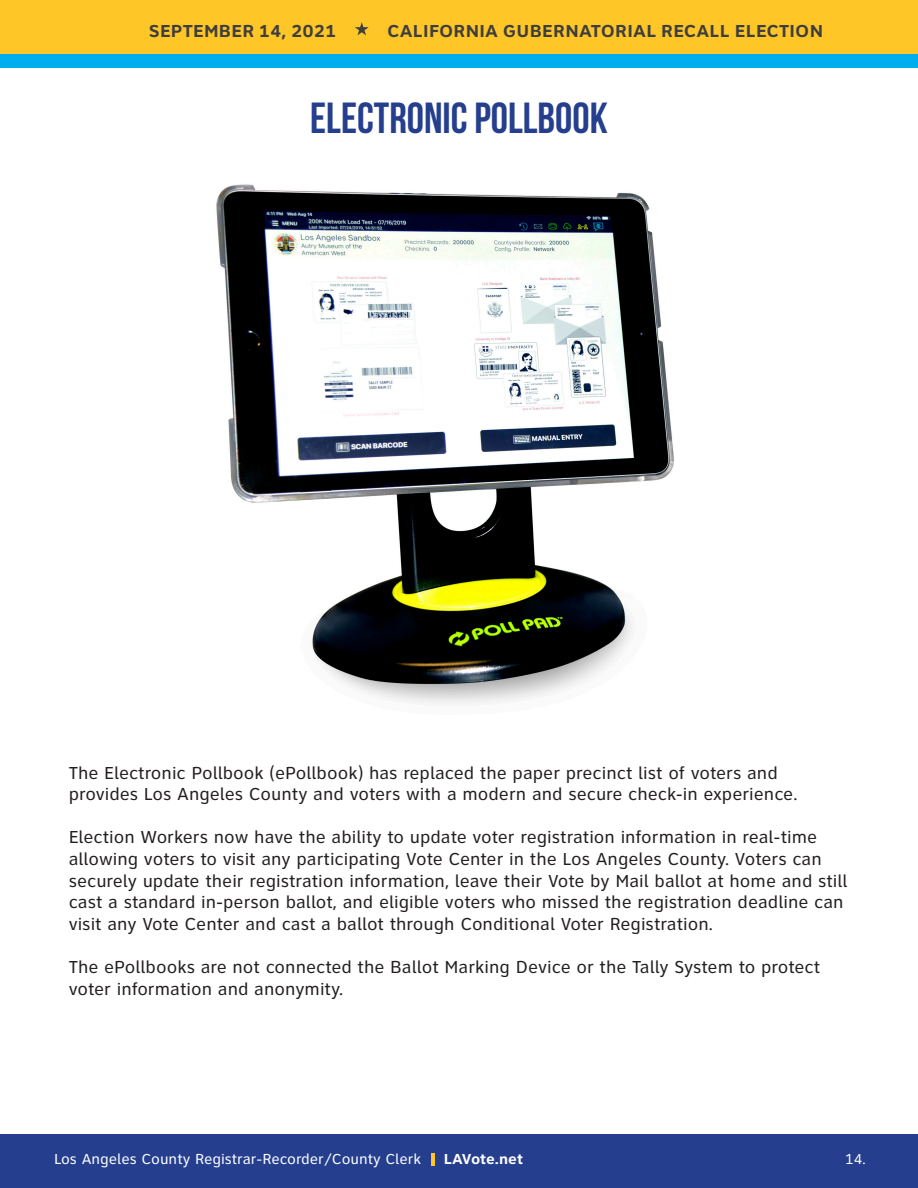
<style>
.page{position:relative;width:918px;height:1188px;background:#fff}
.page>*{position:absolute;margin:0;border:0;box-sizing:border-box;transform-origin:0 0}
.t1{font:43.5px "Bebas Neue";color:#253f8e}
.t2{font:18px/21.6px "Clearview Text";color:#231f20}
.t3{font:700 18px "Clearview Text";letter-spacing:.015em;color:#3e3e3f}
.t4{font:15px "Clearview Text";color:#fff}
.t5{font:700 15px "Clearview Text";color:#fff}
.t6{font:15px "Clearview ADA";color:#fff}
</style>
<div class="page">
<div style="left:0;top:1134px;width:918px;height:54px;background:#253f8e"></div>
<div style="left:0;top:0;width:918px;height:54px;background:#fec627"></div>
<div style="left:0;top:54px;width:918px;height:14px;background:#00aeef"></div>
<svg style="left:355px;top:22px;width:14px;height:13px"></svg>
<svg style="left:431px;top:1153px;width:3px;height:13px"></svg>
<img style="left:216px;top:184px;width:458px;height:520px">
<p class="t3" style="left:149px;top:20px;width:189px">SEPTEMBER 14, 2021</p>
<p class="t3" style="left:387px;top:20px;width:437px">CALIFORNIA GUBERNATORIAL RECALL ELECTION</p>
<p class="t1" style="left:310px;top:94px;width:299px">ELECTRONIC POLLBOOK</p>
<p class="t2" style="left:69px;top:762px;width:730px">The Electronic Pollbook (ePollbook) has replaced the paper precinct list of voters and provides Los Angeles County and voters with a modern and secure check-in experience.</p>
<p class="t2" style="left:69px;top:827px;width:781px">Election Workers now have the ability to update voter registration information in real-time allowing voters to visit any participating Vote Center in the Los Angeles County. Voters can securely update their registration information, leave their Vote by Mail ballot at home and still cast a standard in-person ballot, and eligible voters who missed the registration deadline can visit any Vote Center and cast a ballot through Conditional Voter Registration.</p>
<p class="t2" style="left:69px;top:956px;width:753px">The ePollbooks are not connected the Ballot Marking Device or the Tally System to protect voter information and anonymity.</p>
<p class="t4" style="left:54px;top:1151px;width:369px">Los Angeles County Registrar-Recorder/County Clerk</p>
<p class="t5" style="left:444px;top:1151px;width:81px">LAVote.net</p>
<p class="t6" style="left:845px;top:1150px;width:22px">14.</p>
</div>
